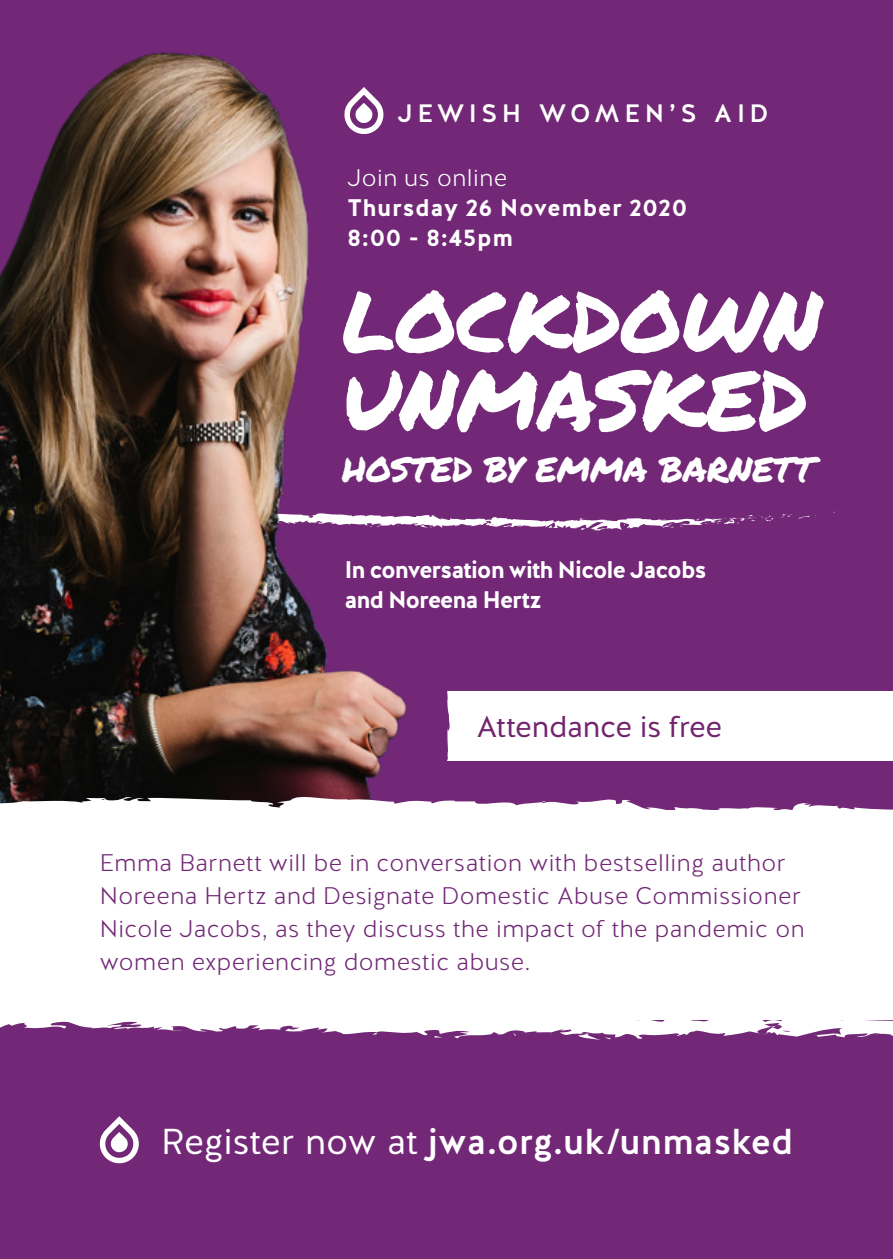
<style>
.page{position:relative;width:893px;height:1259px;background:#fff}
.page>*{position:absolute;margin:0;border:0;box-sizing:border-box;transform-origin:0 0}
.t1{font:84px/78.6px "Permanent Marker";letter-spacing:-.01em;color:#fff}
.t2{font:500 36px "Halis GR";letter-spacing:.005em;color:#fff}
.t3{font:34.5px "Permanent Marker";letter-spacing:-.01em;color:#fff}
.t4{font:30px "Halis GR";letter-spacing:-.005em;color:#73246f}
.t5{font:500 25.2px "Halis R";letter-spacing:.18em;color:#fff}
.t6{font:300 24px/33px "Halis GR";letter-spacing:.025em;color:#722876}
.t7{font:700 24px/30px "Halis GR";letter-spacing:-.04em;color:#fff}
.t8{font:700 24px/30px "Halis GR";letter-spacing:.02em;color:#fff}
.s1{font-weight:300}
.s2{font-weight:400}
</style>
<div class="page">
<div style="left:0;top:1020px;width:893px;height:239px;background:#722876"></div>
<div style="left:0;top:0;width:893px;height:810px;background:#722876"></div>
<svg style="left:780px;top:514px;width:36px;height:5px"></svg>
<svg style="left:537px;top:515px;width:237px;height:15px"></svg>
<img style="left:0;top:52px;width:537px;height:740px">
<svg style="left:0;top:792px;width:893px;height:18px"></svg>
<svg style="left:0;top:1020px;width:893px;height:20px"></svg>
<svg style="left:344px;top:87px;width:39px;height:48px"></svg>
<svg style="left:99px;top:1116px;width:40px;height:48px"></svg>
<div style="left:451px;top:691px;width:442px;height:69px;background:#fff"></div>
<svg style="left:433px;top:691px;width:18px;height:69px"></svg>
<p class="t5" style="left:397px;top:97px;width:372px">JEWISH WOMEN’S AID</p>
<p class="t8" style="left:347px;top:163px;width:341px"><span class="s1">Join us online<br></span>Thursday 26 November 2020<br>8:00 - 8:45pm</p>
<p class="t1" style="left:342px;top:280px;width:481px">LOCKDOWN<br>UNMASKED</p>
<p class="t3" style="left:342px;top:444px;width:474px">HOSTED BY EMMA BARNETT</p>
<p class="t7" style="left:344px;top:555px;width:364px">In conversation with Nicole Jacobs and Noreena Hertz</p>
<p class="t4" style="left:477px;top:707px;width:247px">Attendance is free</p>
<p class="t6" style="left:100px;top:847px;width:706px">Emma Barnett will be in conversation with bestselling author Noreena Hertz and Designate Domestic Abuse Commissioner Nicole Jacobs, as they discuss the impact of the pandemic on women experiencing domestic abuse.</p>
<p class="t2" style="left:161px;top:1118px;width:633px"><span class="s2">Register now at</span> jwa.org.uk/unmasked</p>
</div>
